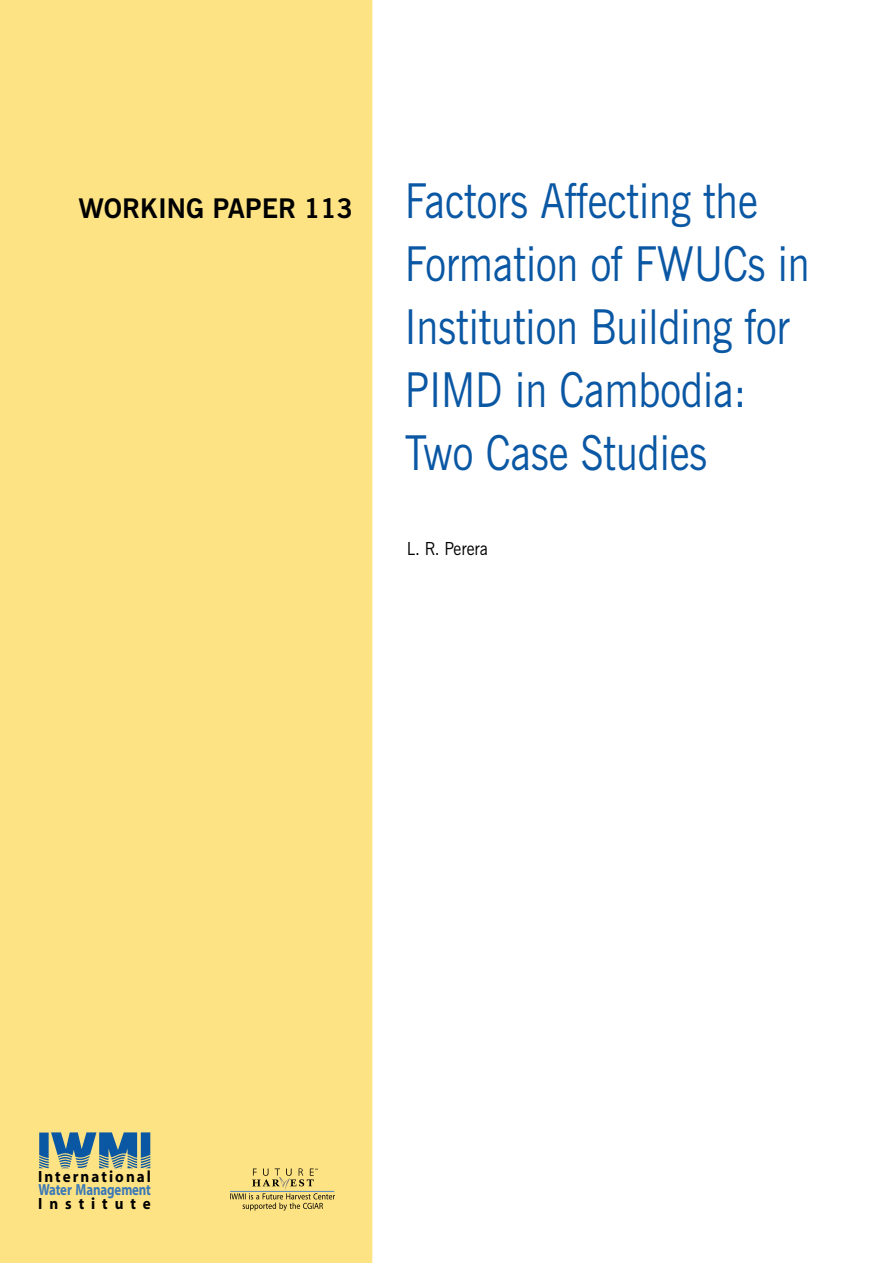
<style>
.page{position:relative;width:893px;height:1263px;background:#fff}
.page>*{position:absolute;margin:0;border:0;box-sizing:border-box;transform-origin:0 0}
.t1{font:48px/63px "News Gothic BT";color:#0a57a4;scale:.85 1}
.t2{font:700 27px "News Gothic BT";color:#000}
.t3{font:18px "News Gothic BT";color:#000;scale:.9 1}
.t4{font:700 16.35px "Myriad";letter-spacing:.14em;color:#000;scale:.92 1}
.t5{font:700 16.35px "Myriad";letter-spacing:.46em;color:#000;scale:.92 1}
.t6{font:700 16.05px "Myriad";letter-spacing:-.01em;color:#3b79b6;scale:.8 1}
</style>
<div class="page">
<div style="left:0;top:0;width:372px;height:1263px;background:#fee384"></div>
<svg style="left:230px;top:1168px;width:105px;height:43px;background:#dcc676"></svg>
<svg style="left:39px;top:1132px;width:111px;height:37px;background:#6e9096"></svg>
<p class="t2" style="left:78px;top:192px;width:276px">WORKING PAPER 113</p>
<p class="t1" style="left:405px;top:169px;width:478px">Factors Affecting the<br>Formation of FWUCs in<br>Institution Building for<br>PIMD in Cambodia:<br>Two Case Studies</p>
<p class="t3" style="left:407px;top:537px;width:92px">L. R. Perera</p>
<p class="t4" style="left:38px;top:1168px;width:124px">International</p>
<p class="t6" style="left:38px;top:1181px;width:142px">Water Management</p>
<p class="t5" style="left:38px;top:1195px;width:124px">Institute</p>
</div>
